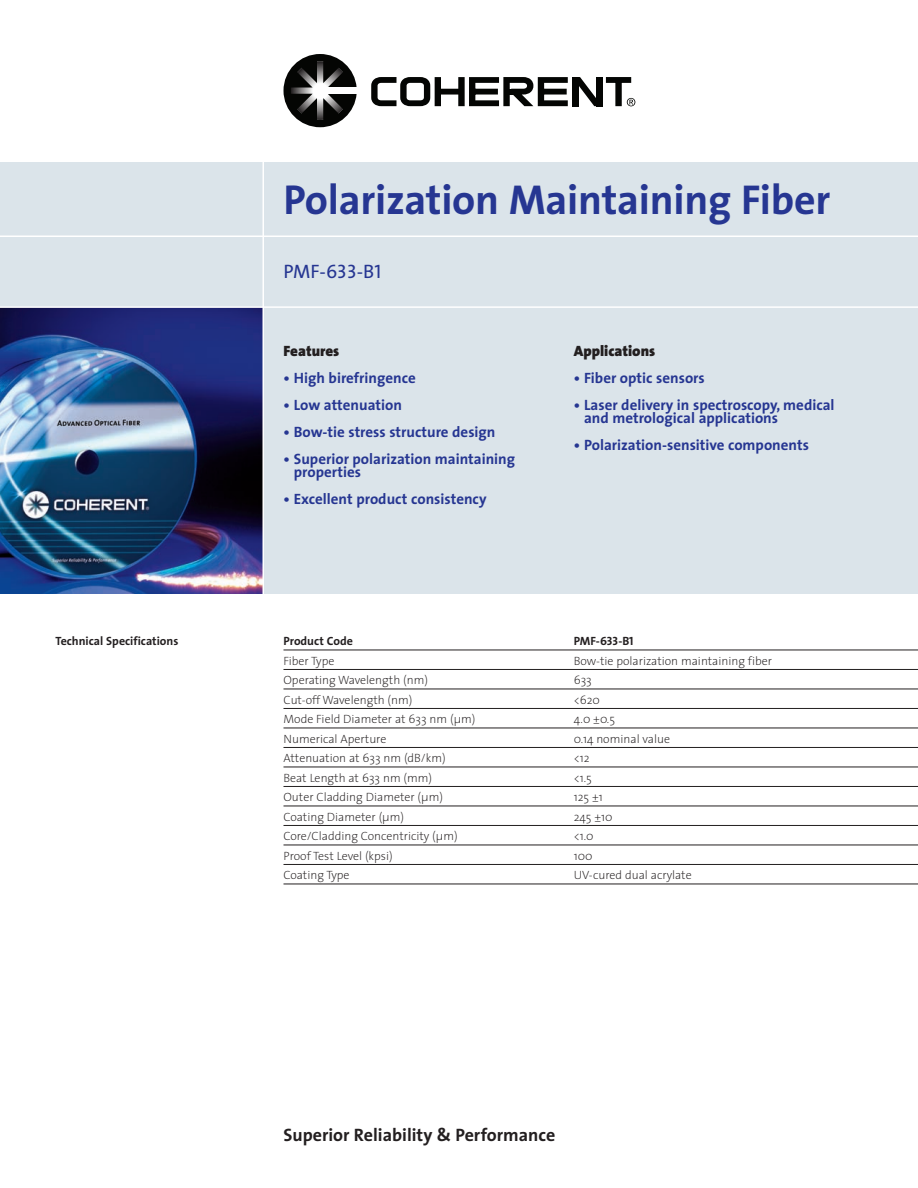
<style>
.page{position:relative;width:918px;height:1188px;background:#fff}
.page>*{position:absolute;margin:0;border:0;box-sizing:border-box;transform-origin:0 0}
.t1{font:700 42px "The Sans";letter-spacing:-.005em;color:#263692}
.t2{font:19.5px "The Sans";color:#263692}
.t3{font:700 18px "The Sans";color:#231f20}
.t4{font:700 15px/13.5px "The Sans";color:#263692}
.t5{font:900 15px "The Sans";color:#231f20}
.t6{font:200 12px "The Sans";color:#231f20}
.t7{font:700 12px "The Sans";color:#231f20}
.s1{font-family:"The Sans Caps"}
.s2{font-family:"The Sans Bold Caps";font-weight:400}
</style>
<div class="page">
<div style="left:0;top:162px;width:918px;height:432px;background:#dbe4ea"></div>
<img style="left:0;top:308px;width:262px;height:286px">
<hr style="left:0;top:306px;width:918px;height:2px;background:#fff">
<hr style="left:0;top:236px;width:918px;height:1px;background:#fff">
<svg style="left:284px;top:54px;width:73px;height:73px"></svg>
<div style="left:320px;top:88px;width:37px;height:6px;background:#fff"></div>
<svg style="left:371px;top:77px;width:264px;height:29px"></svg>
<hr style="left:262px;top:162px;width:2px;height:432px;background:#fff">
<hr style="left:284px;top:650px;width:634px;height:1px;background:#231f20">
<hr style="left:284px;top:669px;width:634px;height:1px;background:#231f20">
<hr style="left:284px;top:689px;width:634px;height:1px;background:#231f20">
<hr style="left:284px;top:708px;width:634px;height:1px;background:#231f20">
<hr style="left:284px;top:728px;width:634px;height:1px;background:#231f20">
<hr style="left:284px;top:747px;width:634px;height:1px;background:#231f20">
<hr style="left:284px;top:767px;width:634px;height:1px;background:#231f20">
<hr style="left:284px;top:786px;width:634px;height:1px;background:#231f20">
<hr style="left:284px;top:806px;width:634px;height:1px;background:#231f20">
<hr style="left:284px;top:825px;width:634px;height:1px;background:#231f20">
<hr style="left:284px;top:845px;width:634px;height:1px;background:#231f20">
<hr style="left:284px;top:864px;width:634px;height:1px;background:#231f20">
<hr style="left:284px;top:884px;width:634px;height:1px;background:#231f20">
<h1 class="t1" style="left:284px;top:183px;width:548px">Polarization Maintaining Fiber</h1>
<h2 class="t2" style="left:284px;top:264px;width:99px">PMF-<span class="s1">633</span>-B<span class="s1">1</span></h2>
<p class="t5" style="left:284px;top:345px;width:57px">Features</p>
<p class="t4" style="left:284px;top:372px;width:134px">• High birefringence</p>
<p class="t4" style="left:284px;top:399px;width:120px">• Low attenuation</p>
<p class="t4" style="left:284px;top:426px;width:214px">• Bow-tie stress structure design</p>
<p class="t4" style="left:294px;top:453px;width:223px;text-indent:-10px">• Superior polarization maintaining properties</p>
<p class="t4" style="left:284px;top:494px;width:205px">• Excellent product consistency</p>
<p class="t5" style="left:574px;top:345px;width:83px">Applications</p>
<p class="t4" style="left:574px;top:372px;width:133px">• Fiber optic sensors</p>
<p class="t4" style="left:584px;top:399px;width:252px;text-indent:-10px">• Laser delivery in spectroscopy, medical and metrological applications</p>
<p class="t4" style="left:574px;top:440px;width:237px">• Polarization-sensitive components</p>
<p class="t7" style="left:56px;top:636px;width:124px">Technical Specifications</p>
<p class="t7" style="left:284px;top:636px;width:71px">Product Code</p>
<p class="t7" style="left:574px;top:636px;width:61px">PMF-<span class="s2">633</span>-B<span class="s2">1</span></p>
<p class="t6" style="left:284px;top:656px;width:53px">Fiber Type</p>
<p class="t6" style="left:574px;top:656px;width:200px">Bow-tie polarization maintaining fiber</p>
<p class="t6" style="left:284px;top:675px;width:146px">Operating Wavelength (nm)</p>
<p class="t6" style="left:574px;top:675px;width:20px">633</p>
<p class="t6" style="left:284px;top:695px;width:130px">Cut-off Wavelength (nm)</p>
<p class="t6" style="left:574px;top:695px;width:28px">&lt;620</p>
<p class="t6" style="left:284px;top:714px;width:193px">Mode Field Diameter at 633 nm (µm)</p>
<p class="t6" style="left:574px;top:714px;width:43px">4.0 ±0.5</p>
<p class="t6" style="left:284px;top:734px;width:104px">Numerical Aperture</p>
<p class="t6" style="left:574px;top:734px;width:98px">0.14 nominal value</p>
<p class="t6" style="left:284px;top:753px;width:164px">Attenuation at 633 nm (dB/km)</p>
<p class="t6" style="left:574px;top:753px;width:17px">&lt;12</p>
<p class="t6" style="left:284px;top:773px;width:150px">Beat Length at 633 nm (mm)</p>
<p class="t6" style="left:574px;top:773px;width:20px">&lt;1.5</p>
<p class="t6" style="left:284px;top:792px;width:161px">Outer Cladding Diameter (µm)</p>
<p class="t6" style="left:574px;top:792px;width:31px">125 ±1</p>
<p class="t6" style="left:284px;top:812px;width:122px">Coating Diameter (µm)</p>
<p class="t6" style="left:574px;top:812px;width:40px">245 ±10</p>
<p class="t6" style="left:284px;top:831px;width:176px">Core/Cladding Concentricity (µm)</p>
<p class="t6" style="left:574px;top:831px;width:21px">&lt;1.0</p>
<p class="t6" style="left:284px;top:851px;width:111px">Proof Test Level (kpsi)</p>
<p class="t6" style="left:574px;top:851px;width:20px">100</p>
<p class="t6" style="left:284px;top:870px;width:68px">Coating Type</p>
<p class="t6" style="left:574px;top:870px;width:119px">UV-cured dual acrylate</p>
<h3 class="t3" style="left:284px;top:1128px;width:273px">Superior Reliability &amp; Performance</h3>
</div>
